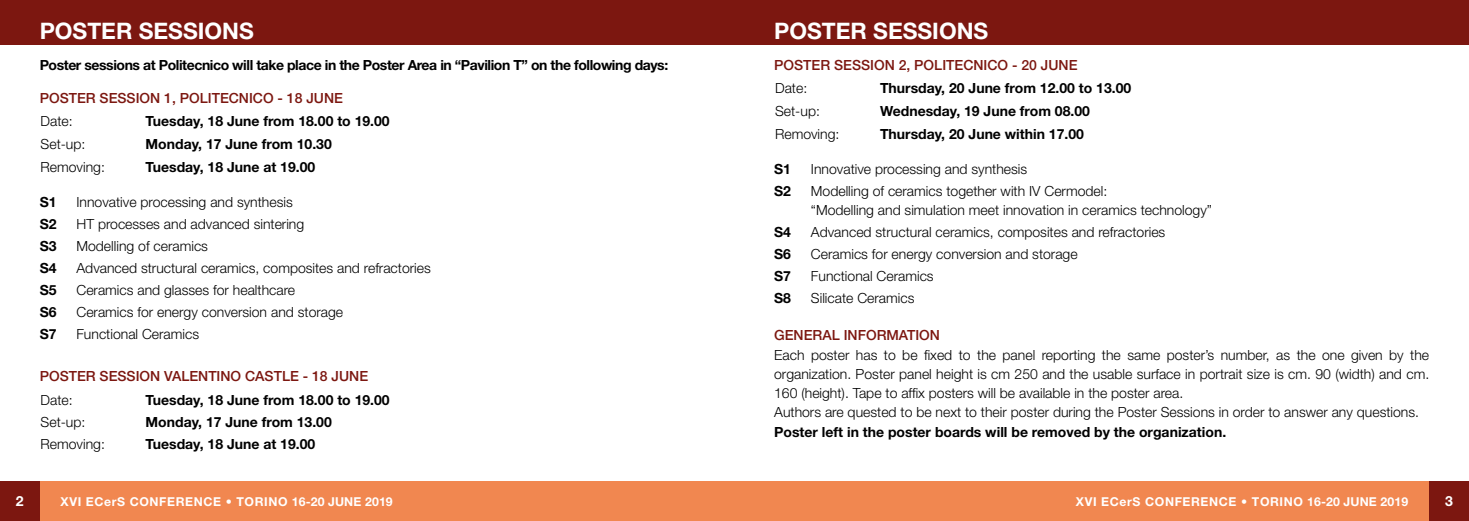
<style>
.page{position:relative;width:1469px;height:521px;background:#fff}
.page>*{position:absolute;margin:0;border:0;box-sizing:border-box;transform-origin:0 0}
.t1{font:700 22.75px "Helvetica Neue LT Std";color:#fff}
.t2{font:300 14px/19.2px "Helvetica Neue LT Std";color:#000}
.t3{font:700 14px "Helvetica Neue LT Std";color:#000}
.t4{font:500 14px "Helvetica Neue LT Std";color:#7c1710}
.t5{font:700 14px "Helvetica Neue LT Std";letter-spacing:-.03em;color:#000}
.t6{font:700 14px "Helvetica Neue LT Std";color:#fff}
.t7{font:700 12.25px "Helvetica Neue LT Std";letter-spacing:.05em;color:#fff}
</style>
<div class="page">
<div style="left:0;top:481px;width:734px;height:40px;background:#f18750"></div>
<div style="left:734px;top:481px;width:734px;height:40px;background:#f18750"></div>
<div style="left:0;top:481px;width:40px;height:40px;background:#7c1710"></div>
<div style="left:1429px;top:481px;width:39px;height:40px;background:#7c1710"></div>
<div style="left:0;top:0;width:734px;height:45px;background:#7c1710"></div>
<div style="left:734px;top:0;width:734px;height:45px;background:#7c1710"></div>
<h1 class="t1" style="left:40px;top:16px;width:216px">POSTER SESSIONS</h1>
<h1 class="t1" style="left:774px;top:16px;width:216px">POSTER SESSIONS</h1>
<p class="t5" style="left:40px;top:56px;width:630px">Poster sessions at Politecnico will take place in the Poster Area in “Pavilion T” on the following days:</p>
<p class="t4" style="left:40px;top:89px;width:305px">POSTER SESSION 1, POLITECNICO - 18 JUNE</p>
<p class="t2" style="left:41px;top:111px;width:34px">Date:</p>
<p class="t3" style="left:146px;top:113px;width:246px">Tuesday, 18 June from 18.00 to 19.00</p>
<p class="t2" style="left:41px;top:134px;width:46px">Set-up:</p>
<p class="t3" style="left:146px;top:135px;width:188px">Monday, 17 June from 10.30</p>
<p class="t2" style="left:41px;top:157px;width:66px">Removing:</p>
<p class="t3" style="left:146px;top:158px;width:171px">Tuesday, 18 June at 19.00</p>
<p class="t3" style="left:40px;top:194px;width:18px">S1</p>
<p class="t2" style="left:76px;top:193px;width:218px">Innovative processing and synthesis</p>
<p class="t3" style="left:40px;top:216px;width:18px">S2</p>
<p class="t2" style="left:76px;top:214px;width:229px">HT processes and advanced sintering</p>
<p class="t3" style="left:40px;top:238px;width:18px">S3</p>
<p class="t2" style="left:76px;top:236px;width:133px">Modelling of ceramics</p>
<p class="t3" style="left:40px;top:259px;width:18px">S4</p>
<p class="t2" style="left:76px;top:258px;width:356px">Advanced structural ceramics, composites and refractories</p>
<p class="t3" style="left:40px;top:281px;width:18px">S5</p>
<p class="t2" style="left:76px;top:280px;width:220px">Ceramics and glasses for healthcare</p>
<p class="t3" style="left:40px;top:303px;width:18px">S6</p>
<p class="t2" style="left:76px;top:302px;width:268px">Ceramics for energy conversion and storage</p>
<p class="t3" style="left:40px;top:325px;width:18px">S7</p>
<p class="t2" style="left:76px;top:324px;width:124px">Functional Ceramics</p>
<p class="t4" style="left:40px;top:368px;width:330px">POSTER SESSION VALENTINO CASTLE - 18 JUNE</p>
<p class="t2" style="left:41px;top:390px;width:34px">Date:</p>
<p class="t3" style="left:146px;top:391px;width:246px">Tuesday, 18 June from 18.00 to 19.00</p>
<p class="t2" style="left:41px;top:412px;width:46px">Set-up:</p>
<p class="t3" style="left:146px;top:413px;width:188px">Monday, 17 June from 13.00</p>
<p class="t2" style="left:41px;top:434px;width:66px">Removing:</p>
<p class="t3" style="left:146px;top:435px;width:171px">Tuesday, 18 June at 19.00</p>
<p class="t4" style="left:774px;top:56px;width:305px">POSTER SESSION 2, POLITECNICO - 20 JUNE</p>
<p class="t2" style="left:775px;top:78px;width:34px">Date:</p>
<p class="t3" style="left:880px;top:79px;width:253px">Thursday, 20 June from 12.00 to 13.00</p>
<p class="t2" style="left:775px;top:101px;width:46px">Set-up:</p>
<p class="t3" style="left:880px;top:102px;width:211px">Wednesday, 19 June from 08.00</p>
<p class="t2" style="left:775px;top:124px;width:66px">Removing:</p>
<p class="t3" style="left:880px;top:125px;width:205px">Thursday, 20 June within 17.00</p>
<p class="t3" style="left:774px;top:161px;width:18px">S1</p>
<p class="t2" style="left:811px;top:159px;width:218px">Innovative processing and synthesis</p>
<p class="t3" style="left:774px;top:182px;width:18px">S2</p>
<p class="t2" style="left:811px;top:181px;width:402px">Modelling of ceramics together with IV Cermodel:<br>“Modelling and simulation meet innovation in ceramics technology”</p>
<p class="t3" style="left:774px;top:224px;width:18px">S4</p>
<p class="t2" style="left:811px;top:222px;width:356px">Advanced structural ceramics, composites and refractories</p>
<p class="t3" style="left:774px;top:245px;width:18px">S6</p>
<p class="t2" style="left:811px;top:244px;width:268px">Ceramics for energy conversion and storage</p>
<p class="t3" style="left:774px;top:267px;width:18px">S7</p>
<p class="t2" style="left:811px;top:266px;width:124px">Functional Ceramics</p>
<p class="t3" style="left:774px;top:289px;width:18px">S8</p>
<p class="t2" style="left:811px;top:288px;width:105px">Silicate Ceramics</p>
<p class="t4" style="left:774px;top:327px;width:167px">GENERAL INFORMATION</p>
<p class="t2" style="left:774px;top:345px;width:656px">Each poster has to be fixed to the panel reporting the same poster’s number, as the one given by the organization. Poster panel height is cm 250 and the usable surface in portrait size is cm. 90 (width) and cm.<br>160 (height). Tape to affix posters will be available in the poster area.<br>Authors are quested to be next to their poster during the Poster Sessions in order to answer any questions.</p>
<p class="t3" style="left:774px;top:423px;width:453px">Poster left in the poster boards will be removed by the organization.</p>
<p class="t6" style="left:16px;top:492px;width:9px">2</p>
<p class="t7" style="left:61px;top:493px;width:334px">XVI ECerS CONFERENCE • TORINO 16-20 JUNE 2019</p>
<p class="t7" style="left:1075px;top:493px;width:334px">XVI ECerS CONFERENCE • TORINO 16-20 JUNE 2019</p>
<p class="t6" style="left:1445px;top:492px;width:9px">3</p>
</div>
